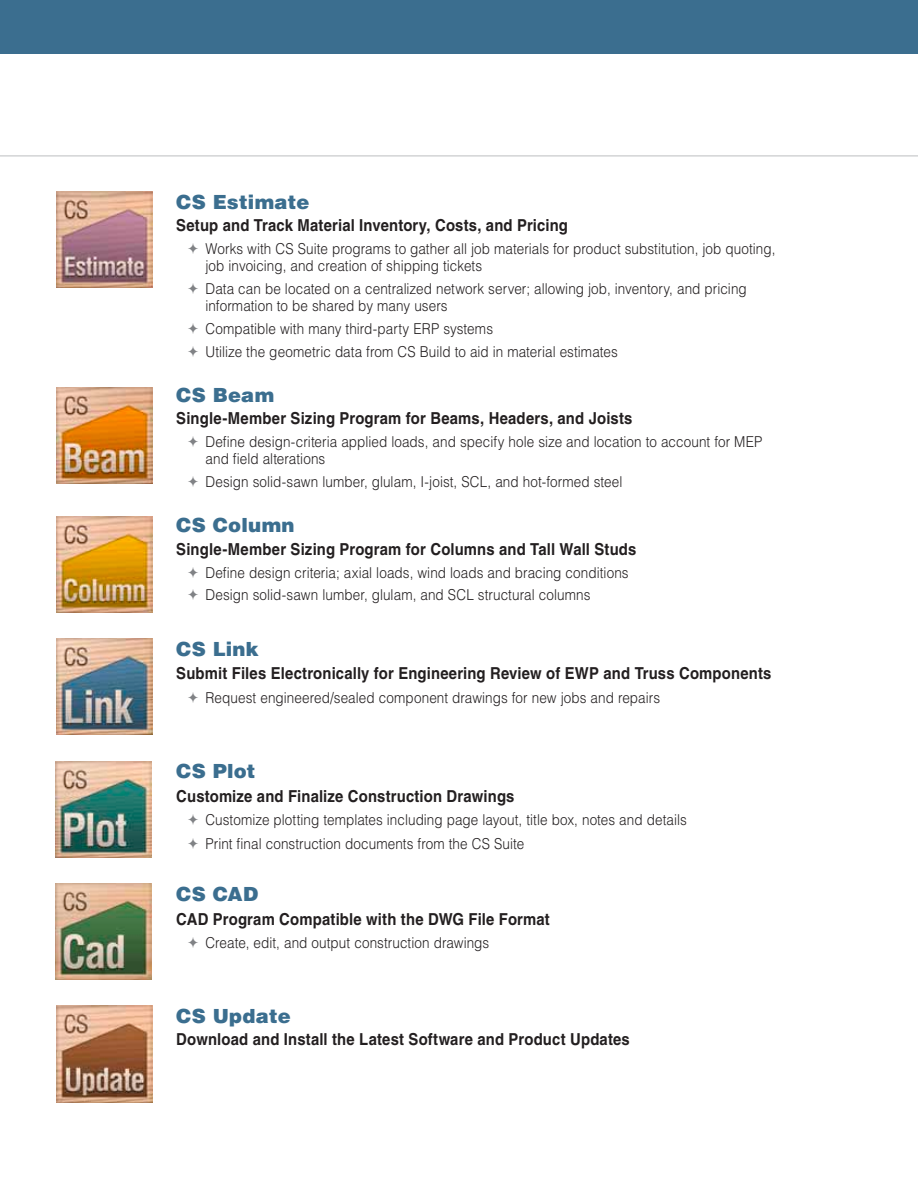
<style>
.page{position:relative;width:918px;height:1188px;background:#fff}
.page>*{position:absolute;margin:0;border:0;box-sizing:border-box;transform-origin:0 0}
.t1{font:900 19.5px "Helvetica LT Std";letter-spacing:.015em;color:#3b6e8f}
.t2{font:700 16.5px "Helvetica LT Std";letter-spacing:.01em;color:#231f20;scale:.9 1}
.t3{font:300 15px/17.2px "Helvetica LT Std";letter-spacing:.005em;color:#231f20;scale:.9 1}
</style>
<div class="page">
<hr style="left:0;top:156px;width:918px;height:1px;background:#bcbec0">
<div style="left:0;top:0;width:918px;height:54px;background:#3b6e8f"></div>
<img style="left:55px;top:761px;width:97px;height:96px">
<img style="left:55px;top:884px;width:97px;height:96px">
<img style="left:57px;top:639px;width:96px;height:96px">
<img style="left:57px;top:1006px;width:96px;height:96px">
<img style="left:57px;top:387px;width:96px;height:96px">
<img style="left:57px;top:516px;width:96px;height:96px">
<img style="left:57px;top:192px;width:96px;height:96px">
<h1 class="t1" style="left:176px;top:189px;width:135px">CS Estimate</h1>
<p class="t2" style="left:176px;top:216px;width:437px">Setup and Track Material Inventory, Costs, and Pricing</p>
<p class="t3" style="left:205px;top:240px;width:635px">Works with CS Suite programs to gather all job materials for product substitution, job quoting, job invoicing, and creation of shipping tickets</p>
<p class="t3" style="left:205px;top:280px;width:603px">Data can be located on a centralized network server; allowing job, inventory, and pricing information to be shared by many users</p>
<p class="t3" style="left:205px;top:317px;width:460px;line-height:22.6px">Compatible with many third-party ERP systems<br>Utilize the geometric data from CS Build to aid in material estimates</p>
<h1 class="t1" style="left:176px;top:382px;width:99px">CS Beam</h1>
<p class="t2" style="left:176px;top:409px;width:508px">Single-Member Sizing Program for Beams, Headers, and Joists</p>
<p class="t3" style="left:205px;top:433px;width:620px">Define design-criteria applied loads, and specify hole size and location to account for MEP and field alterations</p>
<p class="t3" style="left:205px;top:473px;width:465px">Design solid-sawn lumber, glulam, I-joist, SCL, and hot-formed steel</p>
<h1 class="t1" style="left:176px;top:513px;width:120px">CS Column</h1>
<p class="t2" style="left:176px;top:539px;width:513px">Single-Member Sizing Program for Columns and Tall Wall Studs</p>
<p class="t3" style="left:205px;top:561px;width:472px;line-height:22.6px">Define design criteria; axial loads, wind loads and bracing conditions<br>Design solid-sawn lumber, glulam, and SCL structural columns</p>
<h1 class="t1" style="left:176px;top:636px;width:84px">CS Link</h1>
<p class="t2" style="left:176px;top:664px;width:663px">Submit Files Electronically for Engineering Review of EWP and Truss Components</p>
<p class="t3" style="left:205px;top:689px;width:507px">Request engineered/sealed component drawings for new jobs and repairs</p>
<h1 class="t1" style="left:176px;top:759px;width:81px">CS Plot</h1>
<p class="t2" style="left:176px;top:786px;width:377px">Customize and Finalize Construction Drawings</p>
<p class="t3" style="left:205px;top:808px;width:536px;line-height:23.4px">Customize plotting templates including page layout, title box, notes and details<br>Print final construction documents from the CS Suite</p>
<h1 class="t1" style="left:176px;top:882px;width:83px">CS CAD</h1>
<p class="t2" style="left:176px;top:909px;width:417px">CAD Program Compatible with the DWG File Format</p>
<p class="t3" style="left:205px;top:934px;width:317px">Create, edit, and output construction drawings</p>
<h1 class="t1" style="left:176px;top:1003px;width:116px">CS Update</h1>
<p class="t2" style="left:176px;top:1030px;width:505px">Download and Install the Latest Software and Product Updates</p>
</div>
